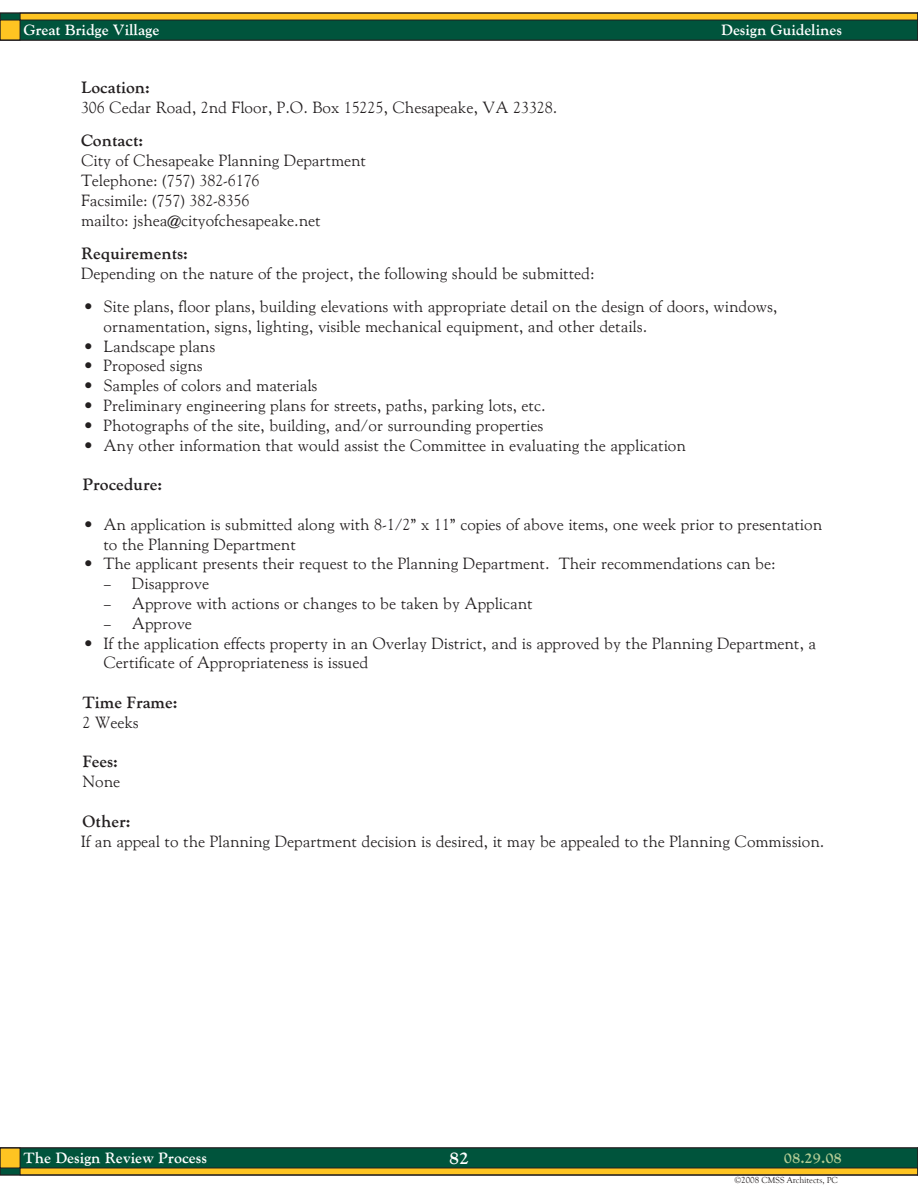
<style>
.page{position:relative;width:918px;height:1188px;background:#fff}
.page>*{position:absolute;margin:0;border:0;box-sizing:border-box;transform-origin:0 0}
.t1{font:700 18px "Goudy Old Style ATT";color:#fff}
.t2{font:16.5px/19.8px "Goudy Old Style ATT";color:#231f20}
.t3{font:700 16.5px "Goudy Old Style ATT";color:#231f20}
.t4{font:700 15px "Goudy Old Style ATT";color:#fff}
.t5{font:700 15px "Goudy Old Style ATT";color:#b4cc95}
.t6{font:9px "Goudy Old Style T";color:#231f20}
</style>
<div class="page">
<div style="left:0;top:13px;width:918px;height:27px;background:#00543c"></div>
<div style="left:0;top:13px;width:918px;height:27px;border:1px solid #231f20"></div>
<div style="left:0;top:20px;width:20px;height:20px;background:#fec422"></div>
<div style="left:20px;top:13px;width:898px;height:7px;background:#fec422"></div>
<div style="left:20px;top:13px;width:898px;height:7px;border:1px solid #231f20"></div>
<svg style="left:917px;top:13px;width:1px;height:27px"></svg>
<div style="left:0;top:1148px;width:918px;height:27px;background:#00543c"></div>
<div style="left:0;top:1148px;width:918px;height:27px;border:1px solid #231f20"></div>
<div style="left:0;top:1148px;width:20px;height:20px;background:#fec422"></div>
<div style="left:20px;top:1168px;width:898px;height:7px;background:#fec422"></div>
<div style="left:20px;top:1168px;width:898px;height:7px;border:1px solid #231f20"></div>
<svg style="left:917px;top:1148px;width:1px;height:27px"></svg>
<p class="t4" style="left:24px;top:21px;width:137px">Great Bridge Village</p>
<p class="t4" style="left:721px;top:21px;width:122px">Design Guidelines</p>
<p class="t3" style="left:81px;top:78px;width:70px">Location:</p>
<p class="t2" style="left:81px;top:98px;width:478px">306 Cedar Road, 2nd Floor, P.O. Box 15225, Chesapeake, VA 23328.</p>
<p class="t3" style="left:81px;top:131px;width:64px">Contact:</p>
<p class="t2" style="left:81px;top:151px;width:287px">City of Chesapeake Planning Department Telephone: (757) 382-6176<br>Facsimile: (757) 382-8356<br>mailto: jshea@cityofchesapeake.net</p>
<p class="t3" style="left:81px;top:244px;width:108px">Requirements:</p>
<p class="t2" style="left:81px;top:263px;width:515px">Depending on the nature of the project, the following should be submitted:</p>
<p class="t2" style="left:104px;top:297px;width:675px;text-indent:-21px">• Site plans, floor plans, building elevations with appropriate detail on the design of doors, windows, ornamentation, signs, lighting, visible mechanical equipment, and other details.</p>
<p class="t2" style="left:83px;top:336px;width:134px">• Landscape plans</p>
<p class="t2" style="left:82px;top:356px;width:122px">• Proposed signs</p>
<p class="t2" style="left:82px;top:376px;width:236px">• Samples of colors and materials</p>
<p class="t2" style="left:82px;top:396px;width:465px">• Preliminary engineering plans for streets, paths, parking lots, etc.</p>
<p class="t2" style="left:82px;top:415px;width:462px">• Photographs of the site, building, and/or surrounding properties</p>
<p class="t2" style="left:82px;top:435px;width:605px">• Any other information that would assist the Committee in evaluating the application</p>
<p class="t3" style="left:82px;top:475px;width:81px">Procedure:</p>
<p class="t2" style="left:104px;top:514px;width:720px;text-indent:-21px">• An application is submitted along with 8-1/2” x 11” copies of above items, one week prior to presentation to the Planning Department</p>
<p class="t2" style="left:82px;top:554px;width:695px">• The applicant presents their request to the Planning Department. Their recommendations can be:</p>
<p class="t2" style="left:104px;top:574px;width:107px">– Disapprove</p>
<p class="t2" style="left:104px;top:594px;width:431px">– Approve with actions or changes to be taken by Applicant</p>
<p class="t2" style="left:104px;top:613px;width:90px">– Approve</p>
<p class="t2" style="left:104px;top:633px;width:714px;text-indent:-21px">• If the application effects property in an Overlay District, and is approved by the Planning Department, a<br>Certificate of Appropriateness is issued</p>
<p class="t3" style="left:82px;top:693px;width:96px">Time Frame:</p>
<p class="t2" style="left:82px;top:712px;width:58px">2 Weeks</p>
<p class="t3" style="left:82px;top:752px;width:37px">Fees:</p>
<p class="t2" style="left:82px;top:772px;width:39px">None</p>
<p class="t3" style="left:82px;top:812px;width:49px">Other:</p>
<p class="t2" style="left:81px;top:831px;width:745px">If an appeal to the Planning Department decision is desired, it may be appealed to the Planning Commission.</p>
<p class="t4" style="left:24px;top:1149px;width:185px">The Design Review Process</p>
<p class="t1" style="left:449px;top:1147px;width:21px">82</p>
<p class="t5" style="left:784px;top:1149px;width:60px">08.29.08</p>
<p class="t6" style="left:734px;top:1175px;width:105px">©2008 CMSS Architects, PC</p>
</div>
